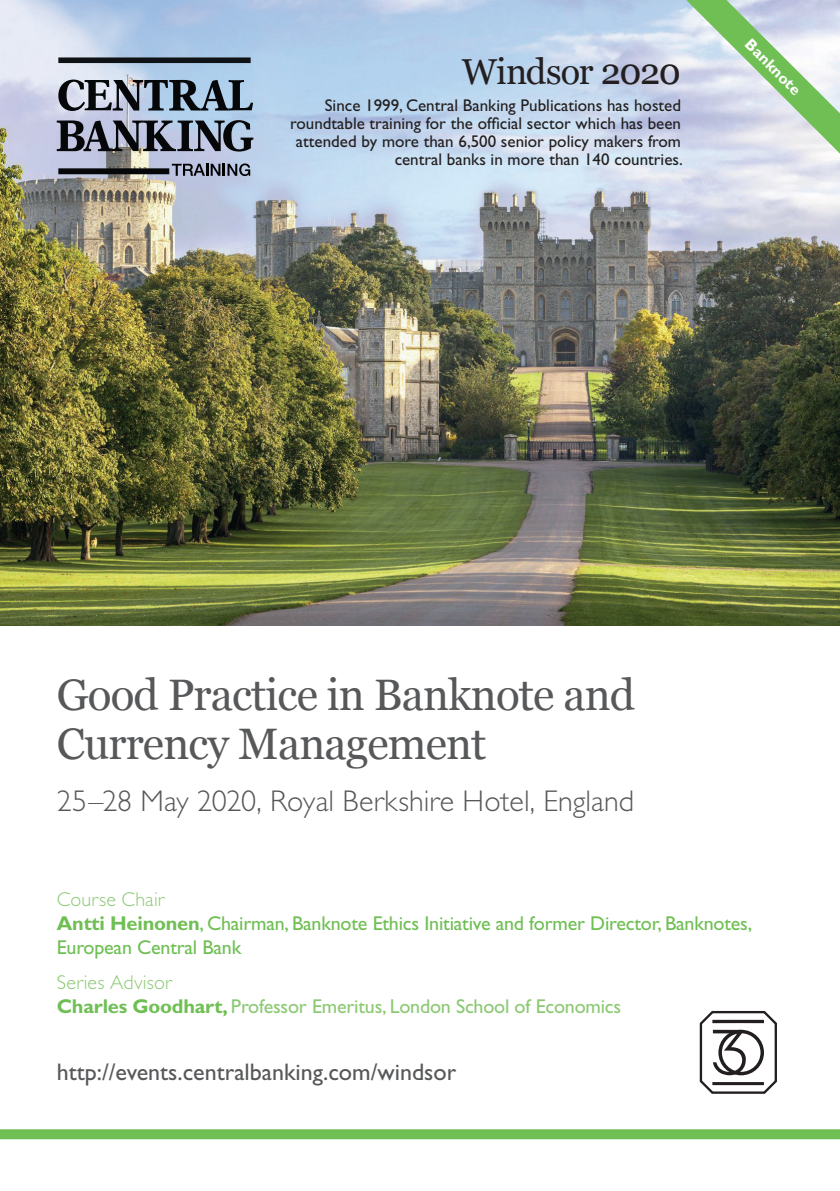
<style>
.page{position:relative;width:840px;height:1191px;background:#fff}
.page>*{position:absolute;margin:0;border:0;box-sizing:border-box;transform-origin:0 0}
.t1{font:44px/48.4px "Georgia";letter-spacing:-.02em;color:#57585a}
.t2{font:36px "Georgia";letter-spacing:-.04em;color:#231f20}
.t3{font:300 30px "Gill Sans Std";color:#57585a}
.t4{font:24px "Gill Sans Std";color:#57585a}
.t5{font:20px/24px "Gill Sans Std";letter-spacing:-.01em;color:#6fbf54}
.t6{font:20px/24px "Gill Sans Std";letter-spacing:-.01em;color:#8cc974}
.t7{font:17px/18px "Gill Sans Std";color:#231f20;text-align:right}
.t8{font:700 16px "Gill Sans Std";color:#fff}
.s1{font-weight:300;color:#8cc974}
.s2{font-weight:700}
.s3{font-weight:300}
.s4{font-weight:700;color:#6fbf54}
</style>
<div class="page">
<div style="left:0;top:1129px;width:839px;height:10px;background:#6fbf54"></div>
<img style="left:0;top:0;width:839px;height:626px">
<svg style="left:58px;top:80px;width:195px;height:31px;background:#727d8c"></svg>
<svg style="left:57px;top:120px;width:196px;height:32px;background:#6c7281"></svg>
<div style="left:58px;top:57px;width:192px;height:6px;background:#101315"></div>
<div style="left:58px;top:168px;width:111px;height:6px;background:#060709"></div>
<svg style="left:172px;top:163px;width:78px;height:13px"></svg>
<svg style="left:699px;top:1011px;width:78px;height:83px"></svg>
<svg style="left:685px;top:0;width:154px;height:154px;background:#c3d8cb"></svg>
<h2 class="t2" style="left:461px;top:45px;width:221px">Windsor 2020</h2>
<p class="t7" style="left:290px;top:96px;width:394px">Since 1999, Central Banking Publications has hosted roundtable training for the official sector which has been attended by more than 6,500 senior policy makers from central banks in more than 140 countries.</p>
<p class="t8" style="left:754px;top:35px;width:73px;rotate:45deg">Banknote</p>
<h1 class="t1" style="left:57px;top:669px;width:579px">Good Practice in Banknote and<br>Currency Management</h1>
<h3 class="t3" style="left:57px;top:784px;width:578px">25–28 May 2020, Royal Berkshire Hotel, England</h3>
<p class="t5" style="left:57px;top:887px;width:696px"><span class="s1">Course Chair<br></span><span class="s2">Antti Heinonen</span>, Chairman, Banknote Ethics Initiative and former Director, Banknotes,<br>European Central Bank</p>
<p class="t6" style="left:57px;top:970px;width:565px"><span class="s3">Series Advisor<br></span><span class="s4">Charles Goodhart,</span> Professor Emeritus, London School of Economics</p>
<h3 class="t4" style="left:57px;top:1057px;width:401px">http://events.centralbanking.com/windsor</h3>
</div>
